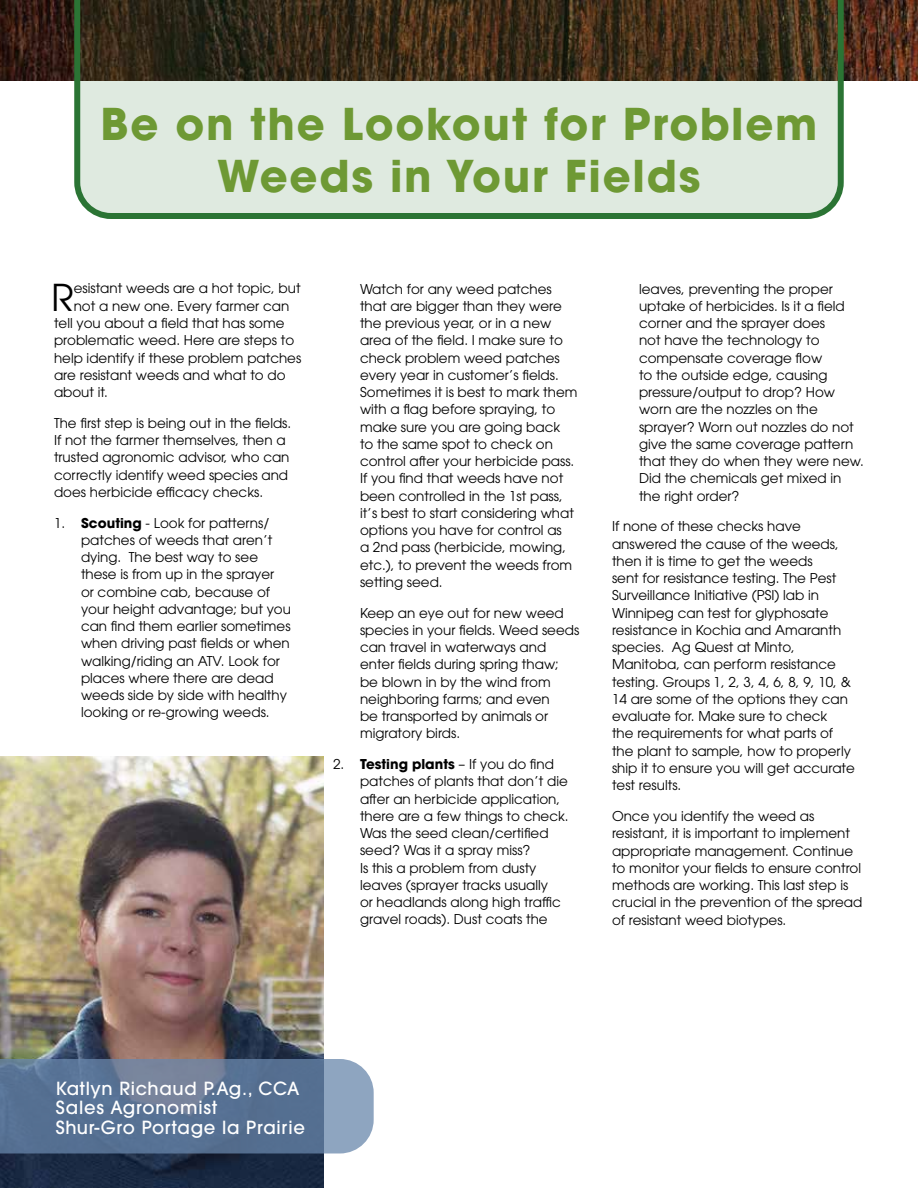
<style>
.page{position:relative;width:918px;height:1188px;background:#fff}
.page>*{position:absolute;margin:0;border:0;box-sizing:border-box;transform-origin:0 0}
.t1{font:700 43.5px/52.2px "ITC Avant Garde Pro";letter-spacing:.04em;color:#6e9934;text-align:center}
.t2{font:36.75px "ITC Avant Garde Pro";color:#000}
.t3{font:500 18px/19.5px "ITC Avant Garde Pro";letter-spacing:.04em;color:#fff}
.t4{font:13.5px/17.2px "ITC Avant Garde Pro";color:#000}
.s1{font-weight:700}
</style>
<div class="page">
<img style="left:0;top:0;width:918px;height:81px">
<svg style="left:71px;top:0;width:776px;height:219px;background:#9ca090"></svg>
<img style="left:0;top:756px;width:324px;height:432px">
<svg style="left:0;top:1059px;width:374px;height:95px;background:#637b9a"></svg>
<h1 class="t1" style="left:101px;top:98px;width:718px">Be on the Lookout for Problem<br>Weeds in Your Fields</h1>
<h2 class="t2" style="left:51px;top:274px;width:24px">R</h2>
<p class="t4" style="left:74px;top:280px;width:228px">esistant weeds are a hot topic, but</p>
<p class="t4" style="left:74px;top:297px;width:217px">not a new one. Every farmer can</p>
<p class="t4" style="left:54px;top:314px;width:232px">tell you about a field that has some</p>
<p class="t4" style="left:54px;top:332px;width:242px">problematic weed. Here are steps to</p>
<p class="t4" style="left:54px;top:349px;width:249px">help identify if these problem patches</p>
<p class="t4" style="left:54px;top:366px;width:233px">are resistant weeds and what to do</p>
<p class="t4" style="left:54px;top:383px;width:55px">about it.</p>
<p class="t4" style="left:54px;top:414px;width:239px">The first step is being out in the fields.<br>If not the farmer themselves, then a trusted agronomic advisor, who can correctly identify weed species and does herbicide efficacy checks.</p>
<p class="t4" style="left:81px;top:514px;width:211px;text-indent:-27px">1. <span class="s1">Scouting</span> - Look for patterns/ patches of weeds that aren’t dying. The best way to see these is from up in the sprayer<br>or combine cab, because of your height advantage; but you can find them earlier sometimes when driving past fields or when walking/riding an ATV. Look for places where there are dead weeds side by side with healthy looking or re-growing weeds.</p>
<p class="t4" style="left:360px;top:280px;width:219px">Watch for any weed patches that are bigger than they were the previous year, or in a new area of the field. I make sure to check problem weed patches every year in customer’s fields.<br>Sometimes it is best to mark them with a flag before spraying, to make sure you are going back<br>to the same spot to check on control after your herbicide pass.<br>If you find that weeds have not been controlled in the 1st pass, it’s best to start considering what options you have for control as<br>a 2nd pass (herbicide, mowing, etc.), to prevent the weeds from setting seed.</p>
<p class="t4" style="left:360px;top:604px;width:221px">Keep an eye out for new weed species in your fields. Weed seeds can travel in waterways and enter fields during spring thaw; be blown in by the wind from neighboring farms; and even<br>be transported by animals or migratory birds.</p>
<p class="t4" style="left:360px;top:755px;width:210px;text-indent:-27px">2. <span class="s1">Testing plants</span> – If you do find patches of plants that don’t die after an herbicide application, there are a few things to check.<br>Was the seed clean/certified seed? Was it a spray miss?<br>Is this a problem from dusty leaves (sprayer tracks usually<br>or headlands along high traffic gravel roads). Dust coats the</p>
<p class="t4" style="left:639px;top:280px;width:226px">leaves, preventing the proper uptake of herbicides. Is it a field corner and the sprayer does<br>not have the technology to compensate coverage flow<br>to the outside edge, causing pressure/output to drop? How worn are the nozzles on the sprayer? Worn out nozzles do not give the same coverage pattern that they do when they were new.<br>Did the chemicals get mixed in the right order?</p>
<p class="t4" style="left:612px;top:518px;width:244px">If none of these checks have answered the cause of the weeds, then it is time to get the weeds<br>sent for resistance testing. The Pest<br>Surveillance Initiative (PSI) lab in<br>Winnipeg can test for glyphosate resistance in Kochia and Amaranth species. Ag Quest at Minto,<br>Manitoba, can perform resistance testing. Groups 1, 2, 3, 4, 6, 8, 9, 10, &amp;<br>14 are some of the options they can evaluate for. Make sure to check<br>the requirements for what parts of the plant to sample, how to properly ship it to ensure you will get accurate test results.</p>
<p class="t4" style="left:612px;top:807px;width:252px">Once you identify the weed as resistant, it is important to implement appropriate management. Continue to monitor your fields to ensure control methods are working. This last step is crucial in the prevention of the spread of resistant weed biotypes.</p>
<h3 class="t3" style="left:56px;top:1078px;width:251px">Katlyn Richaud P.Ag., CCA<br>Sales Agronomist<br>Shur-Gro Portage la Prairie</h3>
</div>
